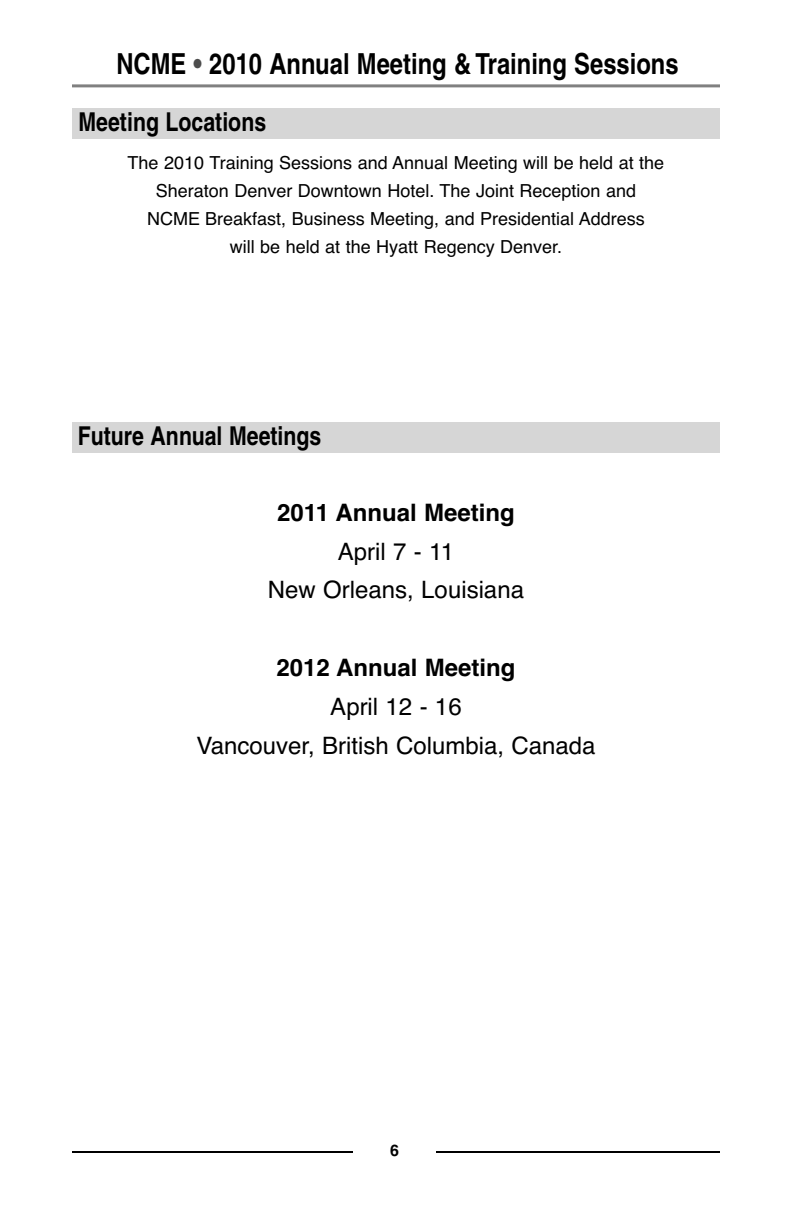
<style>
.page{position:relative;width:792px;height:1224px;background:#fff}
.page>*{position:absolute;margin:0;border:0;box-sizing:border-box;transform-origin:0 0}
.t1{font:700 condensed 29px "Helvetica";color:#000}
.t2{font:700 condensed 26px "Helvetica";color:#000}
.t3{font:24px/38.8px "Helvetica";color:#000;text-align:center}
.t4{font:700 24px "Helvetica";color:#000}
.t5{font:18px/28px "Helvetica";color:#000;text-align:center}
.t6{font:700 16px "Helvetica";color:#000}
.s1{color:#4d4d4d}
</style>
<div class="page">
<hr style="left:72px;top:84px;width:648px;height:3px;background:#808080">
<hr style="left:72px;top:1151px;width:648px;height:2px;background:#000">
<div style="left:353px;top:1144px;width:83px;height:36px;background:#fff"></div>
<div style="left:72px;top:422px;width:648px;height:30px;background:#d6d6d6"></div>
<div style="left:72px;top:108px;width:648px;height:30px;background:#d6d6d6"></div>
<h1 class="t1" style="left:116px;top:53px;width:564px">NCME <span class="s1">•</span> 2010 Annual Meeting &amp; Training Sessions</h1>
<h2 class="t2" style="left:79px;top:112px;width:189px">Meeting Locations</h2>
<p class="t5" style="left:128px;top:149px;width:538px">The 2010 Training Sessions and Annual Meeting will be held at the Sheraton Denver Downtown Hotel. The Joint Reception and NCME Breakfast, Business Meeting, and Presidential Address<br>will be held at the Hyatt Regency Denver.</p>
<h2 class="t2" style="left:78px;top:426px;width:245px">Future Annual Meetings</h2>
<h3 class="t4" style="left:277px;top:499px;width:239px">2011 Annual Meeting</h3>
<h3 class="t3" style="left:268px;top:532px;width:258px">April 7 - 11<br>New Orleans, Louisiana</h3>
<h3 class="t4" style="left:276px;top:654px;width:241px">2012 Annual Meeting</h3>
<h3 class="t3" style="left:197px;top:687px;width:400px">April 12 - 16<br>Vancouver, British Columbia, Canada</h3>
<p class="t6" style="left:390px;top:1141px;width:10px">6</p>
</div>
